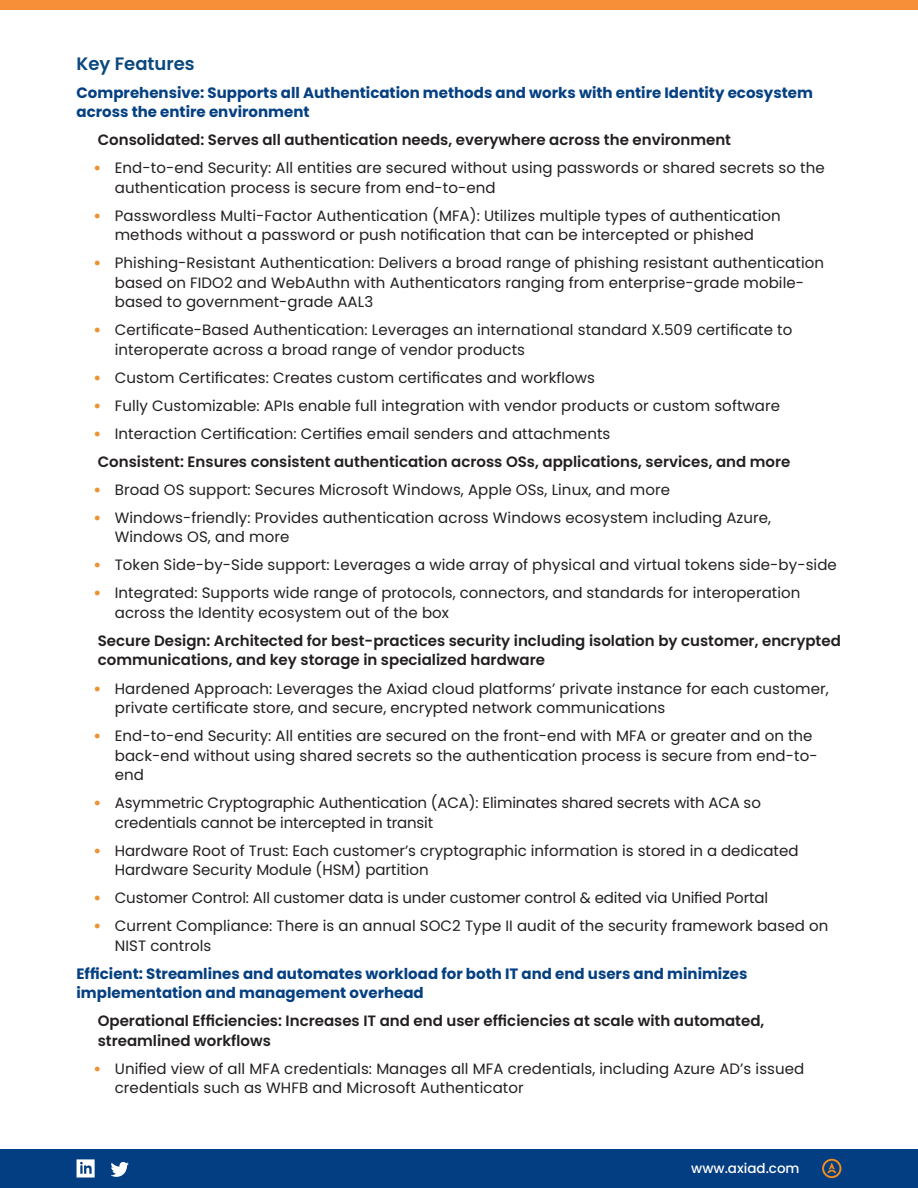
<style>
.page{position:relative;width:918px;height:1188px;background:#fff}
.page>*{position:absolute;margin:0;border:0;box-sizing:border-box;transform-origin:0 0}
.t1{font:600 18px "Poppins";color:#0a487e}
.t2{font:15px/19.5px "Poppins";letter-spacing:.005em;color:#231f20}
.t3{font:600 15px/19.5px "Poppins";color:#231f20}
.t4{font:700 15px/19.5px "Poppins";color:#054082}
.t5{font:500 13.5px "Poppins";color:#fff}
.s1{font-weight:800;color:#eb9436}
.s2{font-weight:400}
</style>
<div class="page">
<div style="left:0;top:1149px;width:918px;height:39px;background:#033d82"></div>
<svg style="left:110px;top:1162px;width:19px;height:15px"></svg>
<svg style="left:77px;top:1159px;width:18px;height:19px"></svg>
<svg style="left:822px;top:1159px;width:19px;height:19px"></svg>
<div style="left:0;top:0;width:918px;height:10px;background:#f68f37"></div>
<p class="t1" style="left:77px;top:53px;width:120px">Key Features</p>
<p class="t4" style="left:77px;top:83px;width:738px">Comprehensive: Supports all Authentication methods and works with entire Identity ecosystem across the entire environment</p>
<p class="t3" style="left:98px;top:131px;width:635px">Consolidated: Serves all authentication needs, everywhere across the environment</p>
<p class="t2" style="left:115px;top:159px;width:712px;text-indent:-21px"><span class="s1">•</span> End-to-end Security: All entities are secured without using passwords or shared secrets so the authentication process is secure from end-to-end</p>
<p class="t2" style="left:94px;top:206px;width:689px;text-align:center"><span class="s1">•</span> Passwordless Multi-Factor Authentication (MFA): Utilizes multiple types of authentication methods without a password or push notification that can be intercepted or phished</p>
<p class="t2" style="left:115px;top:254px;width:711px;text-indent:-21px"><span class="s1">•</span> Phishing-Resistant Authentication: Delivers a broad range of phishing resistant authentication based on FIDO2 and WebAuthn with Authenticators ranging from enterprise-grade mobile&shy;based to government-grade AAL3</p>
<p class="t2" style="left:115px;top:321px;width:679px;text-indent:-21px"><span class="s1">•</span> Certificate-Based Authentication: Leverages an international standard X.509 certificate to interoperate across a broad range of vendor products</p>
<p class="t2" style="left:94px;top:368px;width:503px"><span class="s1">•</span> Custom Certificates: Creates custom certificates and workflows</p>
<p class="t2" style="left:94px;top:396px;width:688px"><span class="s1">•</span> Fully Customizable: APIs enable full integration with vendor products or custom software</p>
<p class="t3" style="left:94px;top:420px;width:698px;line-height:28px"><span class="s1">•</span> <span class="s2">Interaction Certification: Certifies email senders and attachments<br></span>Consistent: Ensures consistent authentication across OSs, applications, services, and more</p>
<p class="t2" style="left:94px;top:480px;width:578px"><span class="s1">•</span> Broad OS support: Secures Microsoft Windows, Apple OSs, Linux, and more</p>
<p class="t2" style="left:115px;top:508px;width:658px;text-indent:-21px"><span class="s1">•</span> Windows-friendly: Provides authentication across Windows ecosystem including Azure,<br>Windows OS, and more</p>
<p class="t2" style="left:94px;top:556px;width:745px"><span class="s1">•</span> Token Side-by-Side support: Leverages a wide array of physical and virtual tokens side-by-side</p>
<p class="t2" style="left:115px;top:584px;width:687px;text-indent:-21px"><span class="s1">•</span> Integrated: Supports wide range of protocols, connectors, and standards for interoperation across the Identity ecosystem out of the box</p>
<p class="t3" style="left:98px;top:631px;width:745px">Secure Design: Architected for best-practices security including isolation by customer, encrypted communications, and key storage in specialized hardware</p>
<p class="t2" style="left:115px;top:679px;width:716px;text-indent:-21px"><span class="s1">•</span> Hardened Approach: Leverages the Axiad cloud platforms’ private instance for each customer, private certificate store, and secure, encrypted network communications</p>
<p class="t2" style="left:115px;top:726px;width:704px;text-indent:-21px"><span class="s1">•</span> End-to-end Security: All entities are secured on the front-end with MFA or greater and on the back-end without using shared secrets so the authentication process is secure from end-to&shy;end</p>
<p class="t2" style="left:115px;top:793px;width:648px;text-indent:-21px"><span class="s1">•</span> Asymmetric Cryptographic Authentication (ACA): Eliminates shared secrets with ACA so credentials cannot be intercepted in transit</p>
<p class="t2" style="left:115px;top:841px;width:685px;text-indent:-21px"><span class="s1">•</span> Hardware Root of Trust: Each customer’s cryptographic information is stored in a dedicated<br>Hardware Security Module (HSM) partition</p>
<p class="t2" style="left:94px;top:888px;width:676px"><span class="s1">•</span> Customer Control: All customer data is under customer control &amp; edited via Unified Portal</p>
<p class="t2" style="left:115px;top:916px;width:715px;text-indent:-21px"><span class="s1">•</span> Current Compliance: There is an annual SOC2 Type II audit of the security framework based on<br>NIST controls</p>
<p class="t4" style="left:77px;top:964px;width:672px">Efficient: Streamlines and automates workload for both IT and end users and minimizes implementation and management overhead</p>
<p class="t3" style="left:98px;top:1011px;width:668px">Operational Efficiencies: Increases IT and end user efficiencies at scale with automated, streamlined workflows</p>
<p class="t2" style="left:115px;top:1059px;width:691px;text-indent:-21px"><span class="s1">•</span> Unified view of all MFA credentials: Manages all MFA credentials, including Azure AD’s issued credentials such as WHFB and Microsoft Authenticator</p>
<p class="t5" style="left:691px;top:1160px;width:110px">www.axiad.com</p>
</div>
